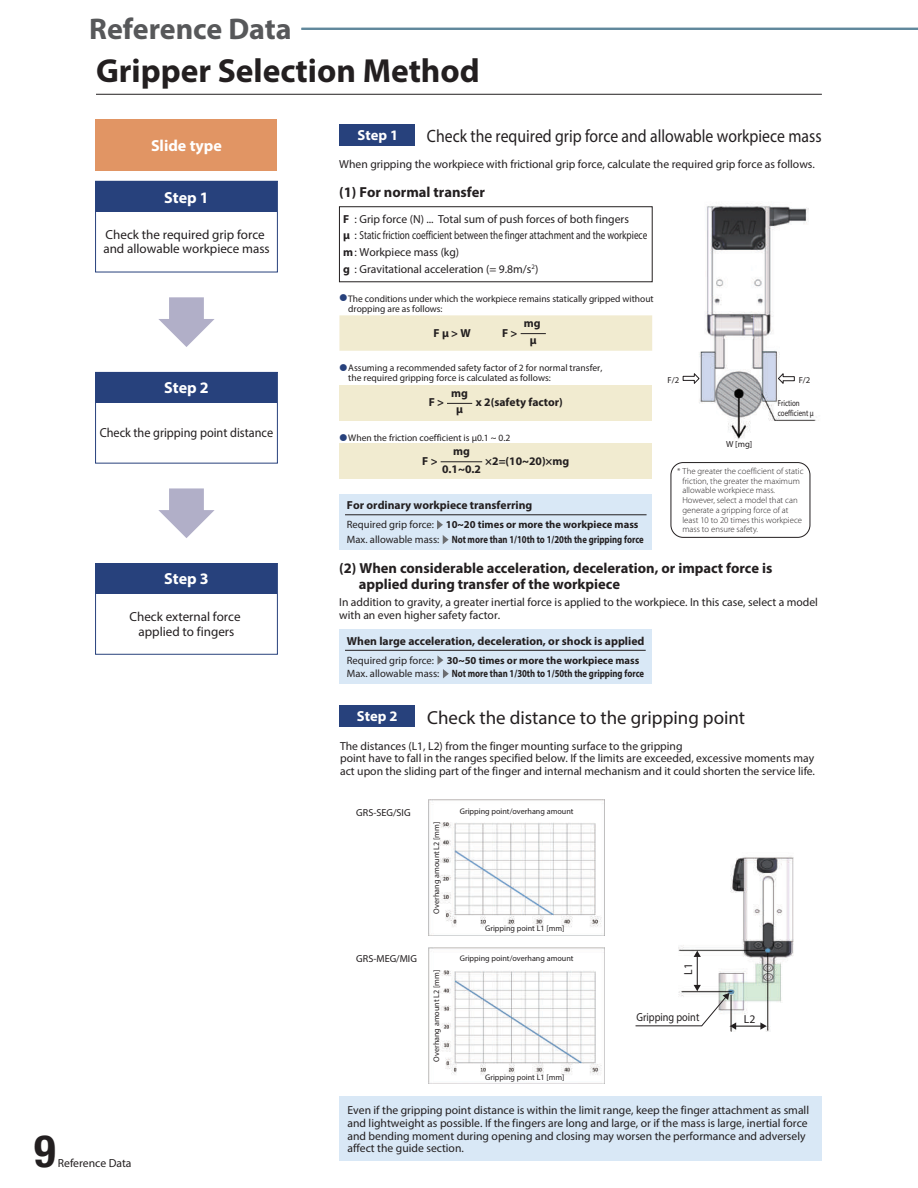
<style>
.page{position:relative;width:918px;height:1188px;background:#fff}
.page>*{position:absolute;margin:0;border:0;box-sizing:border-box;transform-origin:0 0}
.t1{font:700 condensed 44.7px "Helvetica Neue LT Std";color:#231f20}
.t2{font:700 33.45px "Myriad Pro";color:#231f20}
.t3{font:700 30px "Myriad Pro";color:#57585a}
.t4{font:18.9px "Myriad Pro";color:#231f20}
.t5{font:17.85px "Myriad Pro";color:#231f20;scale:.88 1}
.t6{font:700 16.05px "Myriad Pro";color:#fff}
.t7{font:700 14.55px/15.6px "Myriad Pro";color:#231f20}
.t8{font:700 14.55px "Myriad Pro";color:#fff}
.t9{font:13.05px/14.1px "Myriad Pro";color:#231f20;text-align:center}
.t10{font:13.05px "Myriad Pro";color:#231f20;scale:.94 1}
.t11{font:11.7px/12.8px "Myriad Pro";color:#231f20}
.t12{font:700 11.7px/16.5px "Myriad Pro";color:#231f20;text-align:center}
.t13{font:11.7px "Myriad Pro";color:#231f20;scale:.88 1}
.t14{font:700 10.65px/13px "Myriad Pro";color:#231f20}
.t15{font:700 10.65px "Myriad Pro";color:#231f20;scale:.82 1}
.t16{font:10.2px "Myriad Pro";color:#231f20}
.t17{font:9.6px/10.6px "Myriad Pro";color:#231f20}
.t18{font:300 8.7px/9.8px "Myriad Pro";color:#231f20}
.t19{font:8.7px/9.8px "Myriad Pro";color:#231f20;scale:.8 1}
.t20{font:8.7px "Myriad Pro";color:#231f20}
.t21{font:8.1px "Myriad Pro";color:#231f20}
.s1{font-weight:700}
.s2{font-weight:400}
</style>
<div class="page">
<div style="left:339px;top:1096px;width:483px;height:65px;background:#d9e8f6"></div>
<div style="left:339px;top:494px;width:313px;height:56px;background:#d9e8f6"></div>
<div style="left:339px;top:315px;width:313px;height:36px;background:#f1ebd0"></div>
<div style="left:339px;top:385px;width:313px;height:35px;background:#f1ebd0"></div>
<div style="left:339px;top:443px;width:313px;height:36px;background:#f1ebd0"></div>
<div style="left:339px;top:124px;width:76px;height:21px;background:#27417c"></div>
<div style="left:96px;top:181px;width:181px;height:31px;background:#27417c"></div>
<div style="left:95px;top:181px;width:183px;height:91px;border:1px solid #27417c"></div>
<div style="left:96px;top:564px;width:181px;height:30px;background:#27417c"></div>
<div style="left:95px;top:563px;width:183px;height:92px;border:1px solid #27417c"></div>
<div style="left:96px;top:372px;width:181px;height:31px;background:#27417c"></div>
<div style="left:95px;top:372px;width:183px;height:92px;border:1px solid #27417c"></div>
<div style="left:339px;top:705px;width:76px;height:22px;background:#27417c"></div>
<svg style="left:521px;top:333px;width:25px;height:1px"></svg>
<svg style="left:447px;top:403px;width:25px;height:1px"></svg>
<hr style="left:441px;top:461px;width:41px;height:1px;background:#231f20">
<hr style="left:345px;top:514px;width:302px;height:1px;background:#231f20">
<svg style="left:437px;top:520px;width:6px;height:9px"></svg>
<div style="left:339px;top:630px;width:313px;height:54px;background:#d9e8f6"></div>
<hr style="left:345px;top:650px;width:301px;height:1px;background:#231f20">
<svg style="left:158px;top:297px;width:57px;height:50px"></svg>
<svg style="left:158px;top:488px;width:57px;height:50px"></svg>
<div style="left:96px;top:119px;width:181px;height:52px;background:#e19564"></div>
<div style="left:671px;top:462px;width:139px;height:76px;border:1px solid #231f20;border-radius:12px"></div>
<hr style="left:96px;top:94px;width:726px;height:1px;background:#231f20">
<img style="left:428px;top:800px;width:177px;height:135px">
<img style="left:428px;top:948px;width:177px;height:135px">
<img style="left:678px;top:856px;width:116px;height:176px">
<hr style="left:697px;top:956px;width:1px;height:30px;background:#231f20">
<svg style="left:694px;top:951px;width:7px;height:6px"></svg>
<svg style="left:635px;top:985px;width:132px;height:45px"></svg>
<img style="left:682px;top:205px;width:137px;height:235px">
<svg style="left:683px;top:373px;width:17px;height:11px"></svg>
<svg style="left:778px;top:373px;width:17px;height:11px"></svg>
<svg style="left:443px;top:535px;width:6px;height:9px"></svg>
<svg style="left:437px;top:655px;width:12px;height:23px"></svg>
<hr style="left:301px;top:28px;width:617px;height:2px;background:#61889c">
<h3 class="t3" style="left:89px;top:9px;width:204px">Reference Data</h3>
<h2 class="t2" style="left:96px;top:49px;width:385px">Gripper Selection Method</h2>
<h3 class="t6" style="left:151px;top:135px;width:72px">Slide type</h3>
<h3 class="t6" style="left:164px;top:187px;width:46px">Step 1</h3>
<p class="t9" style="left:103px;top:228px;width:168px;text-align:left">Check the required grip force and allowable workpiece mass</p>
<h3 class="t6" style="left:164px;top:377px;width:46px">Step 2</h3>
<p class="t10" style="left:100px;top:425px;width:186px">Check the gripping point distance</p>
<h3 class="t6" style="left:164px;top:568px;width:46px">Step 3</h3>
<p class="t9" style="left:130px;top:610px;width:113px">Check external force applied to fingers</p>
<h1 class="t1" style="left:34px;top:1124px;width:23px">9</h1>
<p class="t11" style="left:58px;top:1157px;width:75px">Reference Data</p>
<p class="t8" style="left:358px;top:126px;width:42px">Step 1</p>
<h3 class="t5" style="left:427px;top:125px;width:450px">Check the required grip force and allowable workpiece mass</h3>
<p class="t11" style="left:339px;top:158px;width:477px">When gripping the workpiece with frictional grip force, calculate the required grip force as follows.</p>
<p class="t7" style="left:339px;top:184px;width:147px">(1) For normal transfer</p>
<p class="t11" style="left:343px;top:210px;width:306px;line-height:16.8px"><span class="s1">F</span> : Grip force (N) ... Total sum of push forces of both fingers<br><span class="s1">μ</span> : Static friction coefficient between the finger attachment and the workpiece <span class="s1">m</span>: Workpiece mass (kg)<br><span class="s1">g</span> : Gravitational acceleration (= 9.8m/s<sup>2</sup>)</p>
<p class="t17" style="left:348px;top:293px;width:307px">The conditions under which the workpiece remains statically gripped without dropping are as follows:</p>
<p class="t12" style="left:433px;top:324px;width:39px">Fμ &gt; W</p>
<p class="t12" style="left:524px;top:314px;width:18px">mg μ</p>
<p class="t12" style="left:502px;top:324px;width:17px">F &gt;</p>
<p class="t17" style="left:348px;top:362px;width:256px">Assuming a recommended safety factor of 2 for normal transfer, the required gripping force is calculated as follows:</p>
<p class="t12" style="left:451px;top:385px;width:18px;line-height:15.8px">mg μ</p>
<p class="t12" style="left:429px;top:394px;width:17px">F &gt;</p>
<p class="t12" style="left:476px;top:394px;width:89px">x 2(safety factor)</p>
<p class="t17" style="left:348px;top:432px;width:164px">When the friction coefficient is μ0.1 ~ 0.2</p>
<p class="t12" style="left:442px;top:442px;width:40px;line-height:18px">mg<br>0.1~0.2</p>
<p class="t12" style="left:422px;top:452px;width:17px">F &gt;</p>
<p class="t12" style="left:485px;top:452px;width:86px">×2=(10~20)×mg</p>
<p class="t12" style="left:347px;top:497px;width:187px">For ordinary workpiece transferring</p>
<p class="t14" style="left:347px;top:517px;width:293px"><span class="s2">Required grip force:</span> 10~20 times or more the workpiece mass</p>
<p class="t15" style="left:347px;top:532px;width:364px"><span class="s2">Max. allowable mass:</span> Not more than 1/10th to 1/20th the gripping force</p>
<p class="t20" style="left:668px;top:374px;width:13px">F/2</p>
<p class="t20" style="left:726px;top:439px;width:28px">W [mg]</p>
<p class="t20" style="left:799px;top:374px;width:13px">F/2</p>
<p class="t19" style="left:778px;top:398px;width:46px">Friction coefficient μ</p>
<p class="t18" style="left:682px;top:466px;width:123px;text-indent:-5px">* The greater the coefficient of static friction, the greater the maximum allowable workpiece mass.<br>However, select a model that can generate a gripping force of at least 10 to 20 times this workpiece mass to ensure safety.</p>
<p class="t7" style="left:359px;top:560px;width:415px;text-indent:-20px">(2) When considerable acceleration, deceleration, or impact force is applied during transfer of the workpiece</p>
<p class="t11" style="left:339px;top:596px;width:480px">In addition to gravity, a greater inertial force is applied to the workpiece. In this case, select a model with an even higher safety factor.</p>
<p class="t12" style="left:347px;top:632px;width:299px">When large acceleration, deceleration, or shock is applied</p>
<p class="t14" style="left:347px;top:653px;width:299px"><span class="s2">Required grip force:</span> 30~50 times or more the workpiece mass<br><span class="s2">Max. allowable mass:</span> Not more than 1/30th to 1/50th the gripping force</p>
<p class="t8" style="left:357px;top:707px;width:42px">Step 2</p>
<h3 class="t4" style="left:427px;top:706px;width:320px">Check the distance to the gripping point</h3>
<p class="t11" style="left:340px;top:739px;width:476px">The distances (L1, L2) from the finger mounting surface to the gripping<br>point have to fall in the ranges specified below. If the limits are exceeded, excessive moments may act upon the sliding part of the finger and internal mechanism and it could shorten the service life.</p>
<p class="t16" style="left:356px;top:806px;width:56px">GRS-SEG/SIG</p>
<p class="t16" style="left:356px;top:953px;width:62px">GRS-MEG/MIG</p>
<p class="t21" style="left:432px;top:914px;width:93px;rotate:-90deg">Overhang amount L2 [mm]</p>
<p class="t21" style="left:432px;top:1062px;width:93px;rotate:-90deg">Overhang amount L2 [mm]</p>
<p class="t21" style="left:460px;top:806px;width:115px">Gripping point/overhang amount</p>
<p class="t21" style="left:485px;top:924px;width:81px">Gripping point L1 [mm]</p>
<p class="t21" style="left:460px;top:954px;width:115px">Gripping point/overhang amount</p>
<p class="t21" style="left:485px;top:1072px;width:81px">Gripping point L1 [mm]</p>
<p class="t11" style="left:682px;top:975px;width:13px;rotate:-90deg">L1</p>
<p class="t13" style="left:636px;top:1010px;width:73px">Gripping point</p>
<p class="t11" style="left:744px;top:1013px;width:13px">L2</p>
<p class="t11" style="left:348px;top:1104px;width:463px">Even if the gripping point distance is within the limit range, keep the finger attachment as small and lightweight as possible. If the fingers are long and large, or if the mass is large, inertial force and bending moment during opening and closing may worsen the performance and adversely affect the guide section.</p>
</div>
